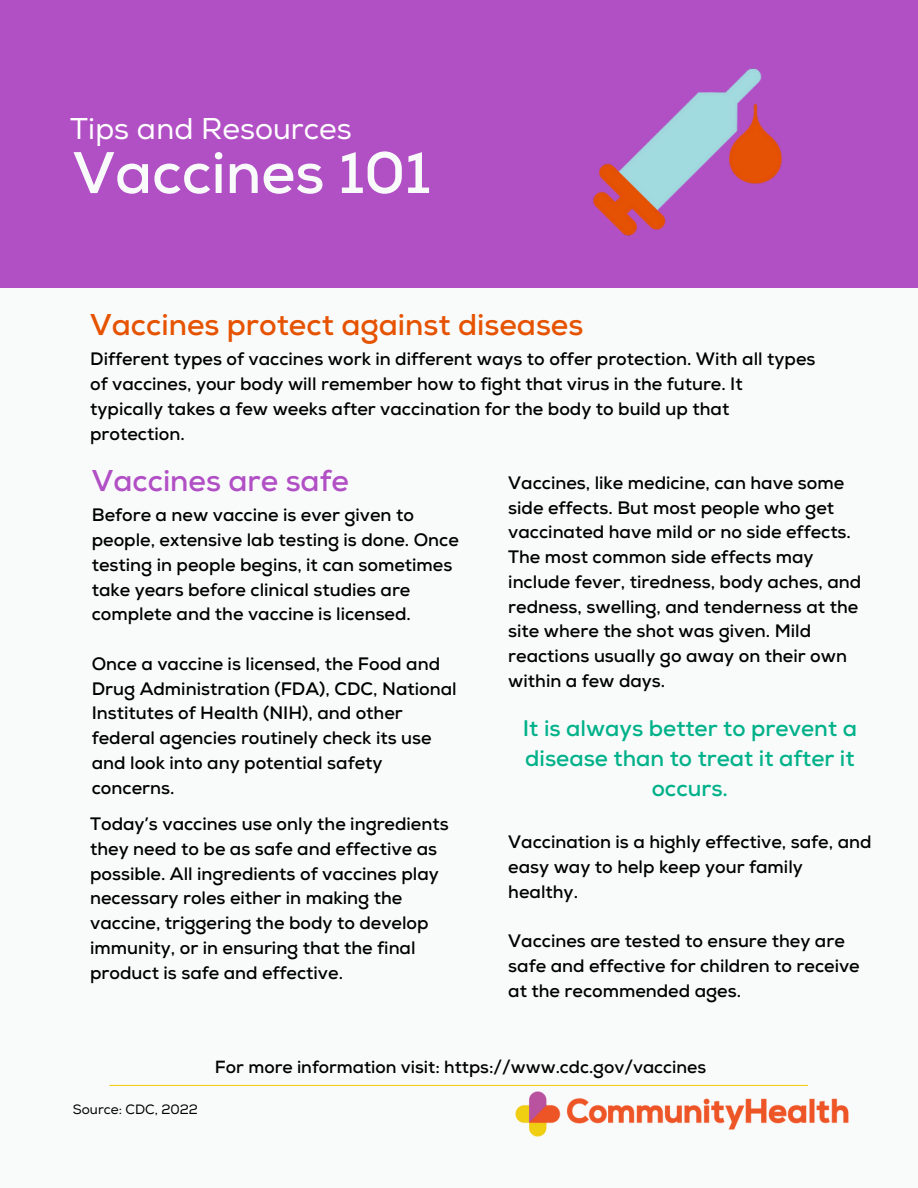
<style>
.page{position:relative;width:918px;height:1188px;background:#f9fbfb}
.page>*{position:absolute;margin:0;border:0;box-sizing:border-box;transform-origin:0 0}
.t1{font:700 58.35px "Nexa";color:#f9fbfb}
.t2{font:700 30px "Nexa";color:#e65300}
.t3{font:30px "Nexa";color:#fff}
.t4{font:700 30px "Nexa";color:#b14fc5}
.t5{font:700 22.5px/30.3px "Nexa";color:#00b189;text-align:center}
.t6{font:700 18px/24.8px "Nexa";color:#000}
.t7{font:700 17.55px "Nexa";color:#000}
.t8{font:13.5px "Nexa";color:#000}
</style>
<div class="page">
<div style="left:0;top:0;width:918px;height:287px;background:#b14fc5"></div>
<img style="left:515px;top:1091px;width:334px;height:46px">
<hr style="left:109px;top:1085px;width:699px;height:1px;background:#f4ce17">
<img style="left:593px;top:68px;width:189px;height:168px">
<h2 class="t3" style="left:70px;top:111px;width:283px">Tips and Resources</h2>
<h1 class="t1" style="left:73px;top:138px;width:359px">Vaccines 101</h1>
<h2 class="t2" style="left:90px;top:307px;width:495px">Vaccines protect against diseases</h2>
<p class="t6" style="left:90px;top:347px;width:727px">Different types of vaccines work in different ways to offer protection. With all types of vaccines, your body will remember how to fight that virus in the future. It typically takes a few weeks after vaccination for the body to build up that protection.</p>
<h2 class="t4" style="left:92px;top:463px;width:259px">Vaccines are safe</h2>
<p class="t6" style="left:92px;top:503px;width:369px">Before a new vaccine is ever given to people, extensive lab testing is done. Once testing in people begins, it can sometimes take years before clinical studies are complete and the vaccine is licensed.</p>
<p class="t6" style="left:92px;top:652px;width:366px">Once a vaccine is licensed, the Food and Drug Administration (FDA), CDC, National Institutes of Health (NIH), and other federal agencies routinely check its use and look into any potential safety concerns.</p>
<p class="t6" style="left:90px;top:812px;width:360px">Today’s vaccines use only the ingredients they need to be as safe and effective as possible. All ingredients of vaccines play necessary roles either in making the vaccine, triggering the body to develop immunity, or in ensuring that the final product is safe and effective.</p>
<p class="t6" style="left:508px;top:471px;width:354px">Vaccines, like medicine, can have some side effects. But most people who get vaccinated have mild or no side effects.<br>The most common side effects may include fever, tiredness, body aches, and redness, swelling, and tenderness at the site where the shot was given. Mild reactions usually go away on their own within a few days.</p>
<p class="t5" style="left:523px;top:713px;width:336px">It is always better to prevent a disease than to treat it after it occurs.</p>
<p class="t6" style="left:508px;top:830px;width:365px">Vaccination is a highly effective, safe, and easy way to help keep your family healthy.</p>
<p class="t6" style="left:508px;top:929px;width:353px">Vaccines are tested to ensure they are safe and effective for children to receive at the recommended ages.</p>
<p class="t8" style="left:73px;top:1101px;width:127px">Source: CDC, 2022</p>
<p class="t7" style="left:215px;top:1056px;width:493px">For more information visit: https://www.cdc.gov/vaccines</p>
</div>
